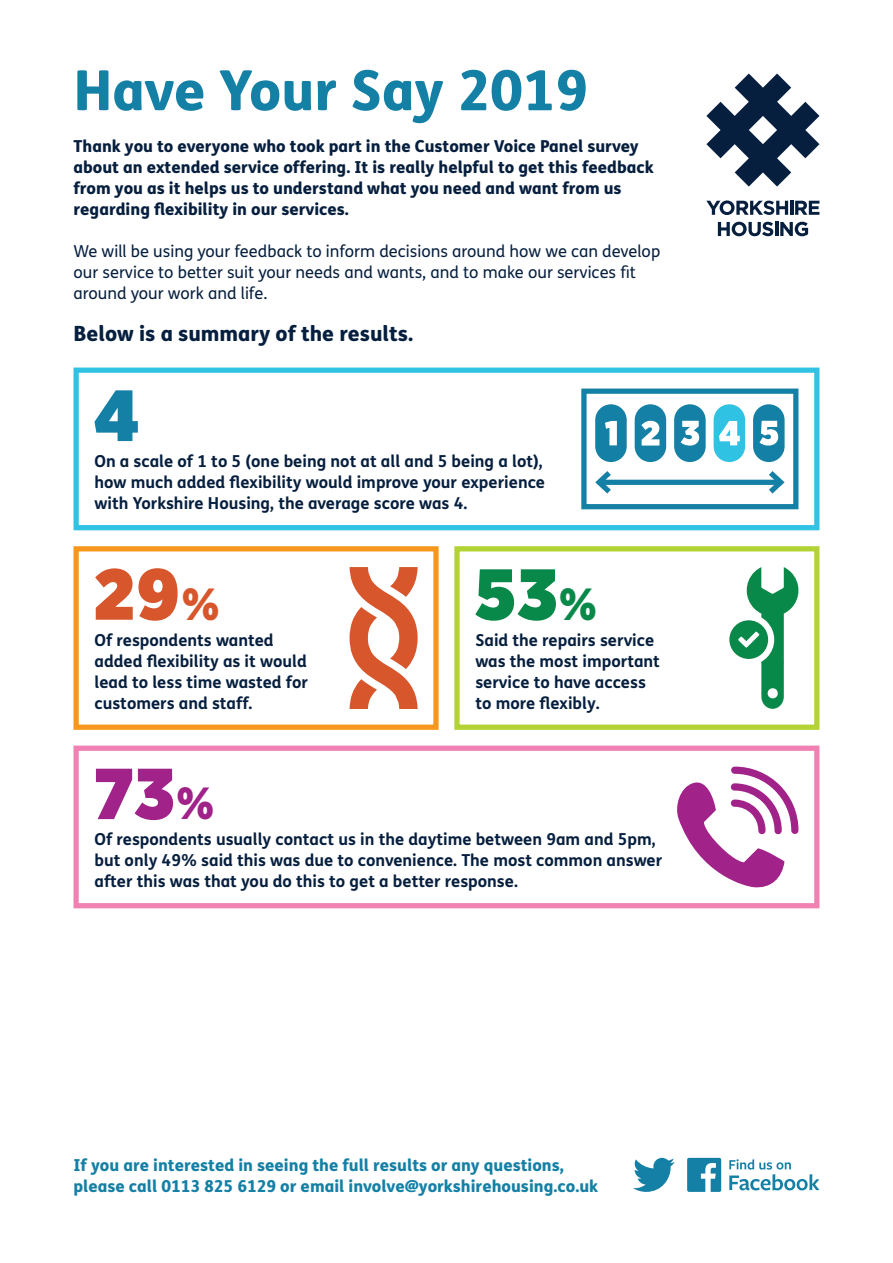
<style>
.page{position:relative;width:893px;height:1263px;background:#fff}
.page>*{position:absolute;margin:0;border:0;box-sizing:border-box;transform-origin:0 0}
.t1{font:900 72px "Gotham Narrow";color:#a12289}
.t2{font:900 72px "Gotham Narrow";color:#d7562b}
.t3{font:900 72px "Gotham Narrow";color:#098949}
.t4{font:900 72px "Gotham Narrow";color:#1580a5}
.t5{font:800 55.5px "FS Me";color:#1580a5}
.t6{font:800 21px "FS Me";color:#061f3e}
.t7{font:700 16.5px/21px "FS Me";color:#061f3e}
.t8{font:800 16.5px/21px "FS Me";color:#061f3e}
.t9{font:16.5px/21px "FS Me";color:#061f3e}
.t10{font:800 16.5px "FS Me";color:#1580a5}
.s1{font-size:45px}
</style>
<div class="page">
<div style="left:454px;top:546px;width:365px;height:184px;border:5px solid #b3d234"></div>
<svg style="left:706px;top:74px;width:113px;height:113px"></svg>
<svg style="left:718px;top:222px;width:55px;height:14px"></svg>
<hr style="left:775px;top:222px;width:3px;height:14px;background:#061f3e">
<svg style="left:780px;top:222px;width:28px;height:14px"></svg>
<svg style="left:706px;top:200px;width:82px;height:15px"></svg>
<hr style="left:790px;top:201px;width:3px;height:14px;background:#061f3e">
<svg style="left:795px;top:201px;width:24px;height:14px"></svg>
<svg style="left:729px;top:1159px;width:90px;height:31px"></svg>
<svg style="left:687px;top:1158px;width:34px;height:34px"></svg>
<svg style="left:633px;top:1158px;width:42px;height:34px"></svg>
<div style="left:74px;top:746px;width:745px;height:162px;border:5px solid #f181b2"></div>
<div style="left:74px;top:368px;width:745px;height:162px;border:5px solid #2fc2e2"></div>
<div style="left:581px;top:388px;width:217px;height:121px;border:5px solid #1580a5"></div>
<svg style="left:729px;top:567px;width:70px;height:142px"></svg>
<svg style="left:350px;top:567px;width:68px;height:142px"></svg>
<div style="left:74px;top:546px;width:365px;height:184px;border:5px solid #f7971d"></div>
<svg style="left:677px;top:767px;width:121px;height:121px"></svg>
<div style="left:599px;top:480px;width:182px;height:5px;background:#1580a5"></div>
<svg style="left:595px;top:471px;width:21px;height:23px"></svg>
<svg style="left:763px;top:471px;width:22px;height:23px"></svg>
<div style="left:595px;top:404px;width:32px;height:58px;background:#1580a5;border-radius:16px"></div>
<div style="left:635px;top:404px;width:31px;height:58px;background:#1580a5;border-radius:16px"></div>
<div style="left:674px;top:404px;width:32px;height:58px;background:#1580a5;border-radius:16px"></div>
<div style="left:714px;top:404px;width:31px;height:58px;background:#2fc2e2;border-radius:16px"></div>
<div style="left:753px;top:404px;width:32px;height:58px;background:#1580a5;border-radius:16px"></div>
<svg style="left:605px;top:421px;width:12px;height:24px"></svg>
<svg style="left:641px;top:421px;width:18px;height:25px"></svg>
<svg style="left:681px;top:421px;width:18px;height:25px"></svg>
<svg style="left:719px;top:421px;width:21px;height:24px"></svg>
<svg style="left:759px;top:421px;width:19px;height:25px"></svg>
<p class="t5" style="left:73px;top:47px;width:516px">Have Your Say 2019</p>
<p class="t8" style="left:73px;top:135px;width:567px">Thank you to everyone who took part in the Customer Voice Panel survey</p>
<p class="t8" style="left:73px;top:156px;width:582px">about an extended service offering. It is really helpful to get this feedback from you as it helps us to understand what you need and want from us regarding flexibility in our services.</p>
<p class="t9" style="left:73px;top:241px;width:588px">We will be using your feedback to inform decisions around how we can develop our service to better suit your needs and wants, and to make our services fit around your work and life.</p>
<p class="t6" style="left:73px;top:317px;width:341px">Below is a summary of the results.</p>
<p class="t4" style="left:94px;top:367px;width:45px">4</p>
<p class="t7" style="left:94px;top:450px;width:450px">On a scale of 1 to 5 (one being not at all and 5 being a lot),</p>
<p class="t7" style="left:94px;top:471px;width:452px">how much added flexibility would improve your experience</p>
<p class="t7" style="left:94px;top:492px;width:374px">with Yorkshire Housing, the average score was 4.</p>
<p class="t2" style="left:94px;top:545px;width:126px">29<span class="s1">%</span></p>
<p class="t7" style="left:94px;top:629px;width:215px">Of respondents wanted added flexibility as it would lead to less time wasted for customers and staff.</p>
<p class="t3" style="left:475px;top:545px;width:123px">53<span class="s1">%</span></p>
<p class="t7" style="left:475px;top:629px;width:180px">Said the repairs service</p>
<p class="t7" style="left:475px;top:650px;width:186px">was the most important service to have access</p>
<p class="t7" style="left:475px;top:692px;width:126px">to more flexibly.</p>
<p class="t1" style="left:94px;top:745px;width:121px">73<span class="s1">%</span></p>
<p class="t7" style="left:94px;top:828px;width:569px">Of respondents usually contact us in the daytime between 9am and 5pm, but only 49% said this was due to convenience. The most common answer after this was that you do this to get a better response.</p>
<p class="t10" style="left:73px;top:1152px;width:492px">If you are interested in seeing the full results or any questions,</p>
<p class="t10" style="left:73px;top:1173px;width:526px">please call 0113 825 6129 or email involve@yorkshirehousing.co.uk</p>
</div>
